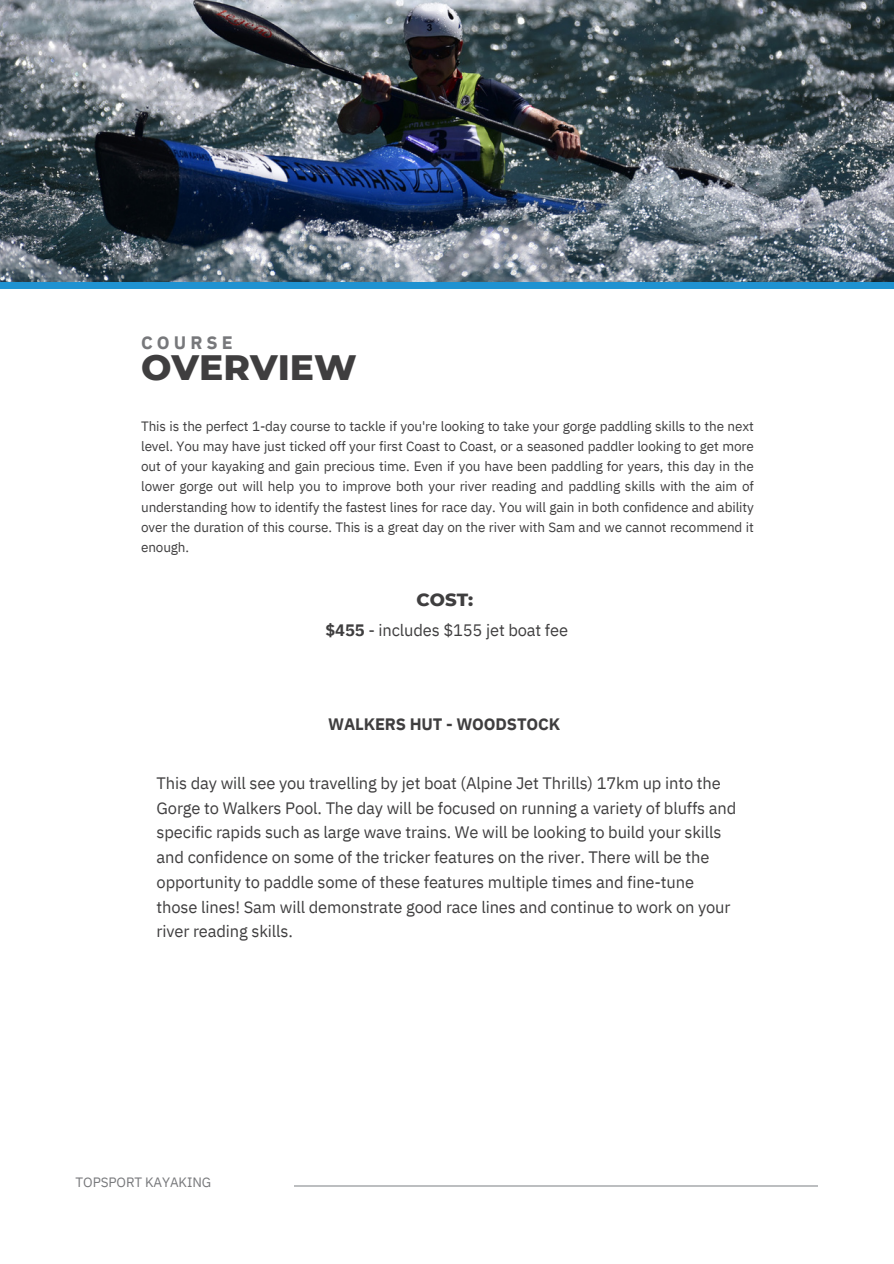
<style>
.page{position:relative;width:894px;height:1264px;background:#fff}
.page>*{position:absolute;margin:0;border:0;box-sizing:border-box;transform-origin:0 0}
.t1{font:800 36px "Montserrat";color:#3f3e3f}
.t2{font:700 18px "IBM Plex Sans";letter-spacing:.225em;color:#77787b}
.t3{font:800 18px "Montserrat";color:#3f3e3f}
.t4{font:16.5px/24.8px "IBM Plex Sans";letter-spacing:-.01em;color:#3f3e3f}
.t5{font:700 16.5px "IBM Plex Sans";letter-spacing:-.01em;color:#3f3e3f}
.t6{font:13.5px/20.2px "IBM Plex Sans";letter-spacing:-.01em;color:#3f3e3f;text-align:justify}
.t7{font:13.5px "IBM Plex Sans";letter-spacing:-.01em;color:#77787b}
.s1{font-weight:700}
</style>
<div class="page">
<hr style="left:294px;top:1185px;width:523px;height:1px;background:#bcbec0">
<img style="left:0;top:0;width:892px;height:281px">
<div style="left:0;top:281px;width:893px;height:7px;background:#1f92d1"></div>
<h2 class="t2" style="left:141px;top:331px;width:93px">COURSE</h2>
<h2 class="t1" style="left:141px;top:345px;width:217px">OVERVIEW</h2>
<h2 class="t6" style="left:141px;top:415px;width:614px">This is the perfect 1-day course to tackle if you're looking to take your gorge paddling skills to the next level. You may have just ticked off your first Coast to Coast, or a seasoned paddler looking to get more out of your kayaking and gain precious time. Even if you have been paddling for years, this day in the lower gorge out will help you to improve both your river reading and paddling skills with the aim of understanding how to identify the fastest lines for race day. You will gain in both confidence and ability over the duration of this course. This is a great day on the river with Sam and we cannot recommend it enough.</h2>
<h3 class="t3" style="left:416px;top:588px;width:58px">COST:</h3>
<p class="t4" style="left:325px;top:617px;width:244px"><span class="s1">$455</span> - includes $155 jet boat fee</p>
<h4 class="t5" style="left:328px;top:713px;width:234px">WALKERS HUT - WOODSTOCK</h4>
<h3 class="t4" style="left:157px;top:770px;width:581px">This day will see you travelling by jet boat (Alpine Jet Thrills) 17km up into the Gorge to Walkers Pool. The day will be focused on running a variety of bluffs and specific rapids such as large wave trains. We will be looking to build your skills and confidence on some of the tricker features on the river. There will be the opportunity to paddle some of these features multiple times and fine-tune those lines! Sam will demonstrate good race lines and continue to work on your river reading skills.</h3>
<h1 class="t7" style="left:76px;top:1173px;width:137px">TOPSPORT KAYAKING</h1>
</div>
